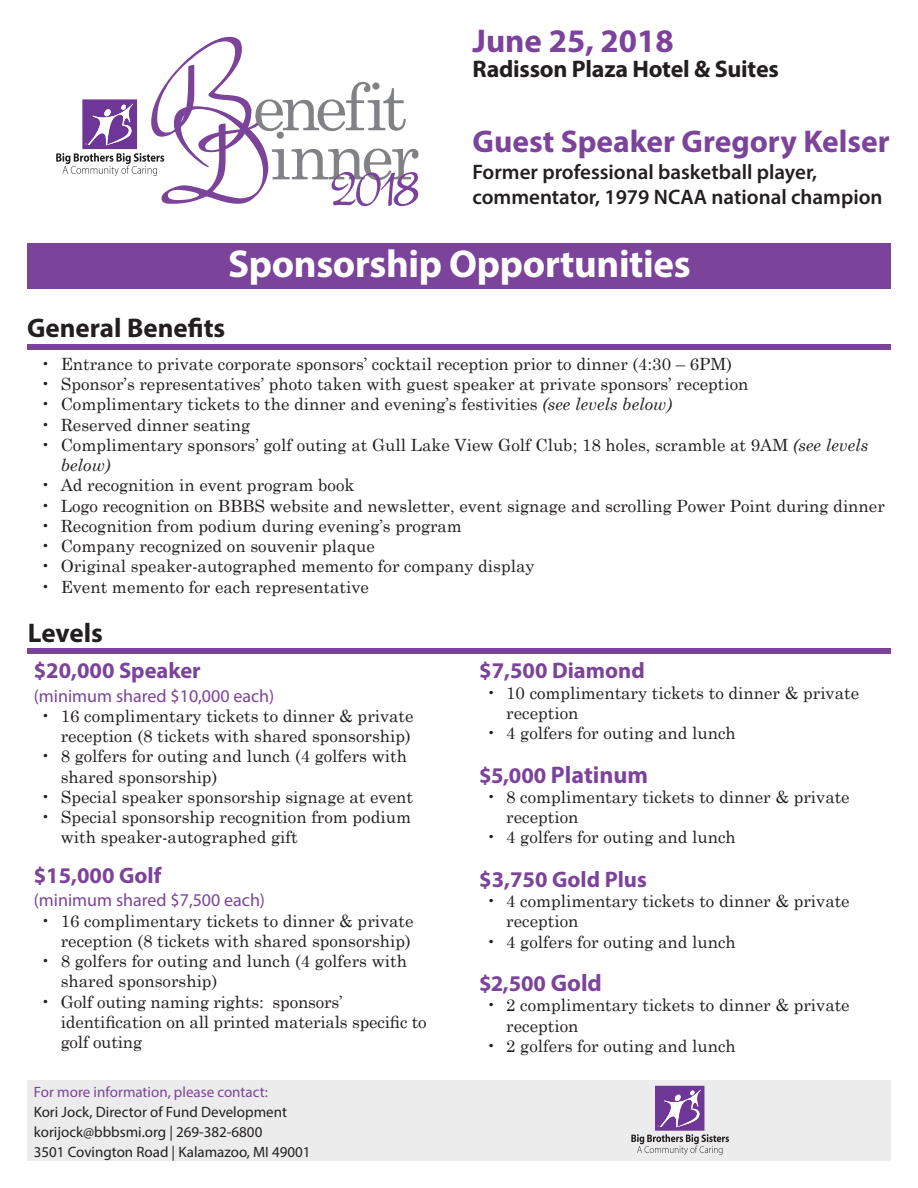
<style>
.page{position:relative;width:918px;height:1188px;background:#fff}
.page>*{position:absolute;margin:0;border:0;box-sizing:border-box;transform-origin:0 0}
.t1{font:700 39px "Myriad Pro";letter-spacing:-.01em;color:#fff}
.t2{font:700 33px "Myriad Pro";color:#7c439a}
.t3{font:700 31.5px "Myriad Pro";color:#7c439a}
.t4{font:700 27px "Myriad Pro";color:#231f20}
.t5{font:700 24px "Myriad Pro";letter-spacing:-.01em;color:#231f20}
.t6{font:700 24px "Myriad Pro";color:#7c439a}
.t7{font:700 22.5px "Myriad Pro";color:#7c439a}
.t8{font:600 21px/25.2px "Myriad Pro";color:#231f20}
.t9{font:18px "Myriad Pro";color:#7c439a}
.t10{font:16.8px/20.2px "Century Schoolbook";color:#231f20}
.t11{font:15px/20.1px "Myriad Pro";color:#231f20}
.t12{font:15px "Myriad Pro";color:#7c439a}
.s1{font-style:italic}
.s2{font-size:22.5px}
.s3{font-size:24px}
</style>
<div class="page">
<div style="left:27px;top:1080px;width:864px;height:81px;background:#ececed"></div>
<div style="left:27px;top:243px;width:864px;height:46px;background:#7c439a"></div>
<svg style="left:56px;top:37px;width:362px;height:169px"></svg>
<div style="left:27px;top:344px;width:864px;height:6px;background:#7c439a"></div>
<div style="left:27px;top:649px;width:864px;height:5px;background:#7c439a"></div>
<div style="left:655px;top:1086px;width:49px;height:45px;background:#6e3696"></div>
<svg style="left:657px;top:1089px;width:44px;height:38px"></svg>
<svg style="left:631px;top:1134px;width:98px;height:21px"></svg>
<p class="t2" style="left:472px;top:19px;width:203px">June 25, 2018</p>
<p class="t5" style="left:472px;top:54px;width:308px">Radisson Plaza Hotel &amp; Suites</p>
<p class="t3" style="left:472px;top:121px;width:419px">Guest Speaker Gregory Kelser</p>
<p class="t8" style="left:472px;top:159px;width:412px">Former professional basketball player, commentator, 1979 NCAA national champion</p>
<p class="t1" style="left:228px;top:238px;width:464px">Sponsorship Opportunities</p>
<p class="t4" style="left:27px;top:310px;width:200px">General Benefits</p>
<p class="t10" style="left:40px;top:352px;width:693px">• Entrance to private corporate sponsors’ cocktail reception prior to dinner (4:30 – 6PM)</p>
<p class="t10" style="left:40px;top:373px;width:710px">• Sponsor’s representatives’ photo taken with guest speaker at private sponsors’ reception</p>
<p class="t10" style="left:40px;top:393px;width:633px">• Complimentary tickets to the dinner and evening’s festivities <span class="s1">(see levels below)</span></p>
<p class="t10" style="left:40px;top:413px;width:211px">• Reserved dinner seating</p>
<p class="t10" style="left:61px;top:433px;width:809px;text-indent:-20px">• Complimentary sponsors’ golf outing at Gull Lake View Golf Club; 18 holes, scramble at 9AM <span class="s1">(see levels below)</span></p>
<p class="t10" style="left:40px;top:474px;width:316px">• Ad recognition in event program book</p>
<p class="t10" style="left:40px;top:494px;width:846px">• Logo recognition on BBBS website and newsletter, event signage and scrolling Power Point during dinner</p>
<p class="t10" style="left:40px;top:514px;width:423px">• Recognition from podium during evening’s program</p>
<p class="t10" style="left:40px;top:535px;width:336px">• Company recognized on souvenir plaque</p>
<p class="t10" style="left:40px;top:555px;width:496px">• Original speaker-autographed memento for company display</p>
<p class="t10" style="left:40px;top:575px;width:330px">• Event memento for each representative</p>
<p class="t4" style="left:28px;top:615px;width:76px">Levels</p>
<p class="t7" style="left:34px;top:656px;width:169px">$20,000 Speaker</p>
<p class="t9" style="left:34px;top:684px;width:242px">(minimum shared $10,000 each)</p>
<p class="t10" style="left:40px;top:704px;width:375px;text-align:right">• 16 complimentary tickets to dinner &amp; private reception (8 tickets with shared sponsorship)</p>
<p class="t10" style="left:61px;top:745px;width:348px;text-indent:-20px">• 8 golfers for outing and lunch (4 golfers with shared sponsorship)</p>
<p class="t10" style="left:40px;top:785px;width:374px">• Special speaker sponsorship signage at event</p>
<p class="t10" style="left:61px;top:805px;width:352px;text-indent:-20px">• Special sponsorship recognition from podium with speaker-autographed gift</p>
<p class="t7" style="left:34px;top:861px;width:129px">$15,000 Golf</p>
<p class="t9" style="left:34px;top:889px;width:233px">(minimum shared $7,500 each)</p>
<p class="t10" style="left:40px;top:909px;width:375px;text-align:right">• 16 complimentary tickets to dinner &amp; private reception (8 tickets with shared sponsorship)</p>
<p class="t10" style="left:61px;top:949px;width:348px;text-indent:-20px">• 8 golfers for outing and lunch (4 golfers with shared sponsorship)</p>
<p class="t10" style="left:61px;top:990px;width:368px;text-indent:-20px">• Golf outing naming rights: sponsors’ identification on all printed materials specific to golf outing</p>
<p class="t12" style="left:34px;top:1083px;width:236px">For more information, please contact:</p>
<p class="t11" style="left:34px;top:1102px;width:278px">Kori Jock, Director of Fund Development korijock@bbbsmi.org | 269-382-6800<br>3501 Covington Road | Kalamazoo, MI 49001</p>
<p class="t7" style="left:479px;top:656px;width:167px">$7,500 Diamond</p>
<p class="t10" style="left:506px;top:681px;width:354px;text-indent:-20px">• 10 complimentary tickets to dinner &amp; private reception</p>
<p class="t10" style="left:486px;top:721px;width:251px">• 4 golfers for outing and lunch</p>
<p class="t6" style="left:479px;top:759px;width:170px"><span class="s2">$5,000</span> Platinum</p>
<p class="t10" style="left:506px;top:785px;width:345px;text-indent:-20px">• 8 complimentary tickets to dinner &amp; private reception</p>
<p class="t10" style="left:486px;top:826px;width:251px">• 4 golfers for outing and lunch</p>
<p class="t7" style="left:479px;top:865px;width:169px">$3,750 Gold Plus</p>
<p class="t10" style="left:506px;top:889px;width:345px;text-indent:-20px">• 4 complimentary tickets to dinner &amp; private reception</p>
<p class="t10" style="left:486px;top:930px;width:251px">• 4 golfers for outing and lunch</p>
<p class="t7" style="left:479px;top:969px;width:124px">$2,500 <span class="s3">Gold</span></p>
<p class="t10" style="left:506px;top:994px;width:345px;text-indent:-20px">• 2 complimentary tickets to dinner &amp; private reception</p>
<p class="t10" style="left:486px;top:1034px;width:251px">• 2 golfers for outing and lunch</p>
</div>
